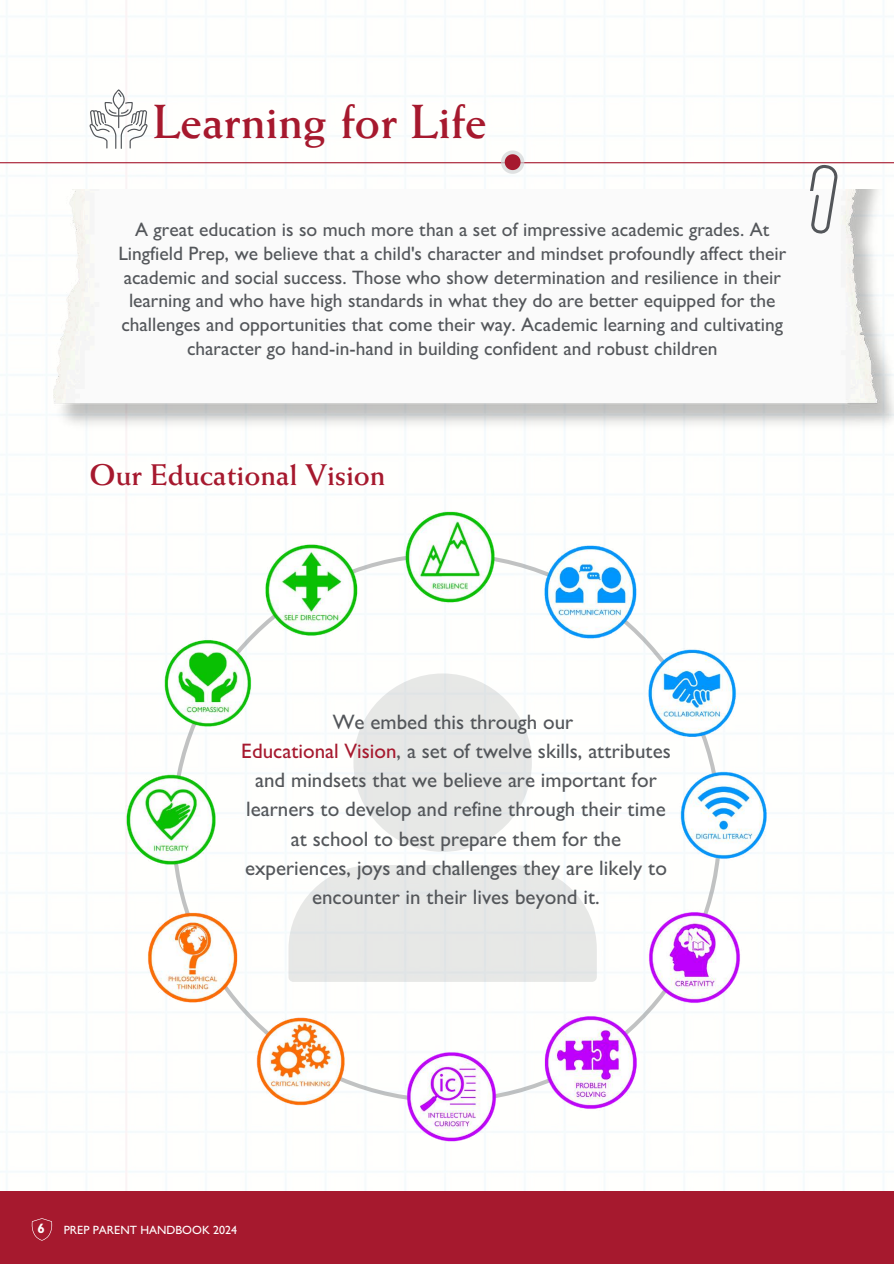
<style>
.page{position:relative;width:894px;height:1264px;background:#fff}
.page>*{position:absolute;margin:0;border:0;box-sizing:border-box;transform-origin:0 0}
.t1{font:700 48px "Weiss Std";color:#a6192e}
.t2{font:700 30px "Weiss Std";color:#a6192e}
.t3{font:500 21px/29.2px "Gill Sans";color:#53565a;text-align:center}
.t4{font:500 19.5px/23.7px "Gill Sans";color:#53565a;text-align:center}
.t5{font:700 13.5px "Gill Sans";color:#fff}
.t6{font:500 12px "Gill Sans";color:#fff}
.s1{color:#a6192e}
</style>
<div class="page">
<svg style="left:89px;top:89px;width:59px;height:60px"></svg>
<hr style="left:0;top:162px;width:893px;height:1px;background:#a6192e">
<img style="left:54px;top:190px;width:839px;height:245px">
<svg style="left:174px;top:553px;width:546px;height:549px"></svg>
<svg style="left:288px;top:673px;width:308px;height:308px;fill:#e7e8e6"></svg>
<img style="left:404px;top:511px;width:92px;height:92px">
<img style="left:263px;top:544px;width:95px;height:93px">
<img style="left:147px;top:912px;width:90px;height:90px">
<img style="left:543px;top:1014px;width:95px;height:96px">
<img style="left:125px;top:771px;width:93px;height:97px">
<img style="left:405px;top:1050px;width:92px;height:92px">
<img style="left:256px;top:1014px;width:90px;height:92px">
<img style="left:678px;top:770px;width:89px;height:92px">
<img style="left:647px;top:909px;width:94px;height:96px">
<img style="left:164px;top:637px;width:87px;height:90px">
<img style="left:543px;top:545px;width:94px;height:95px">
<img style="left:647px;top:648px;width:89px;height:93px">
<div style="left:0;top:1191px;width:893px;height:72px;background:#a6192e"></div>
<svg style="left:31px;top:1218px;width:22px;height:22px"></svg>
<svg style="left:501px;top:150px;width:23px;height:24px"></svg>
<svg style="left:809px;top:165px;width:27px;height:68px"></svg>
<h1 class="t1" style="left:153px;top:103px;width:336px">Learning for Life</h1>
<p class="t4" style="left:118px;top:221px;width:669px">A great education is so much more than a set of impressive academic grades. At Lingfield Prep, we believe that a child's character and mindset profoundly affect their academic and social success. Those who show determination and resilience in their learning and who have high standards in what they do are better equipped for the challenges and opportunities that come their way. Academic learning and cultivating character go hand-in-hand in building confident and robust children</p>
<h2 class="t2" style="left:89px;top:463px;width:297px">Our Educational Vision</h2>
<p class="t3" style="left:241px;top:710px;width:431px">We embed this through our<br><span class="s1">Educational Vision</span>, a set of twelve skills, attributes and mindsets that we believe are important for learners to develop and refine through their time at school to best prepare them for the experiences, joys and challenges they are likely to encounter in their lives beyond it.</p>
<p class="t5" style="left:37px;top:1223px;width:9px">6</p>
<p class="t6" style="left:64px;top:1225px;width:175px">PREP PARENT HANDBOOK 2024</p>
</div>
